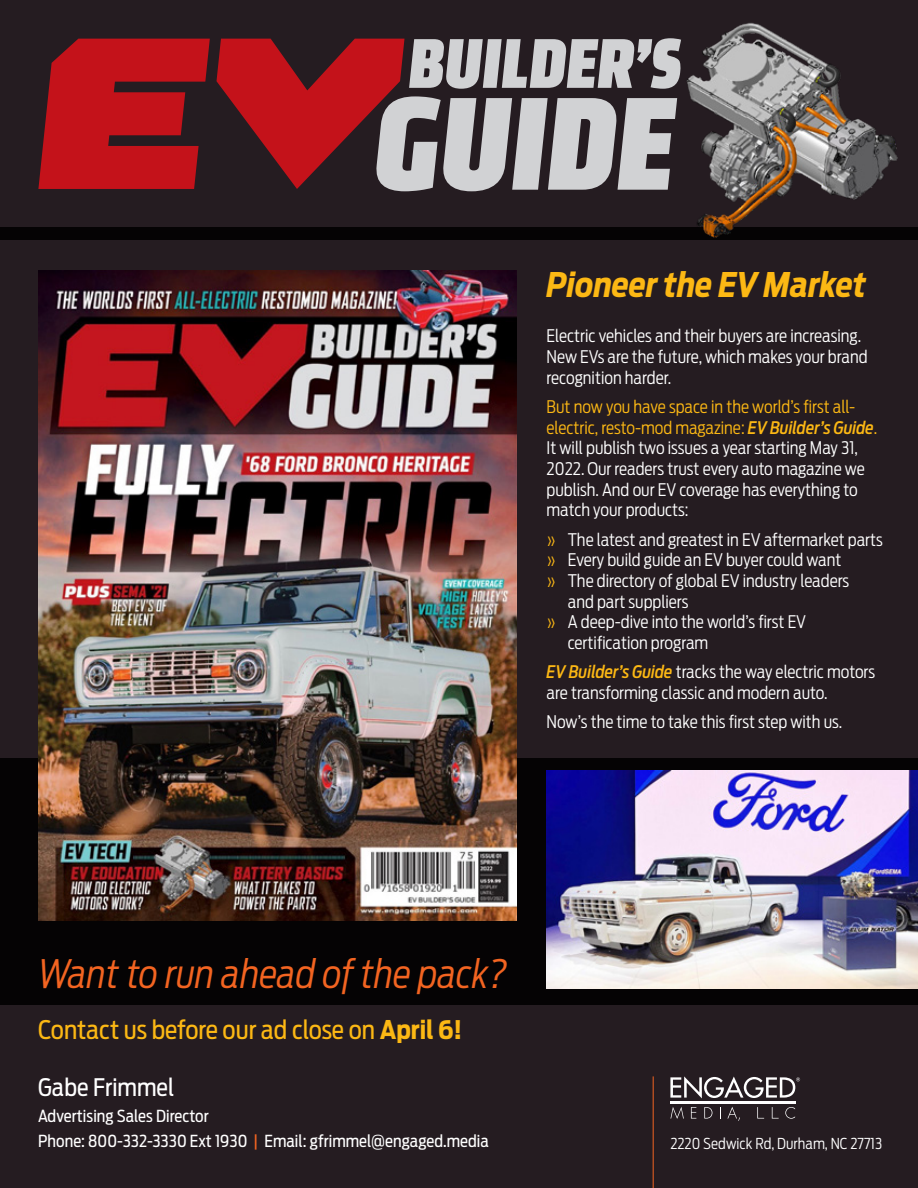
<style>
.page{position:relative;width:918px;height:1188px;background:#251c21}
.page>*{position:absolute;margin:0;border:0;box-sizing:border-box;transform-origin:0 0}
.t1{font:italic 300 39px "Antenna Cond";color:#f36421}
.t2{font:italic 700 33.75px "Antenna Cond";color:#fcb814}
.t3{font:25.5px "Antenna Cond";color:#fcb814}
.t4{font:24px "Antenna Cond";letter-spacing:.005em;color:#fff}
.t5{font:300 17.25px/20.7px "Antenna Cond";color:#fff}
.t6{font:16.5px "Antenna Cond";letter-spacing:.005em;color:#fff}
.t7{font:300 15px "Antenna Cond";letter-spacing:.005em;color:#fff}
.s1{color:#fcb814}
.s2{font-weight:500;font-style:italic;color:#fcb814}
.s3{font-weight:700}
.s4{color:#f36421}
</style>
<div class="page">
<div style="left:0;top:228px;width:918px;height:12px;background:#050304"></div>
<div style="left:0;top:758px;width:918px;height:247px;background:#050304"></div>
<img style="left:38px;top:270px;width:479px;height:650px">
<svg style="left:670px;top:1076px;width:130px;height:22px"></svg>
<hr style="left:670px;top:1101px;width:125px;height:2px;background:#fff">
<svg style="left:670px;top:1107px;width:14px;height:12px"></svg>
<svg style="left:691px;top:1107px;width:5px;height:12px"></svg>
<svg style="left:757px;top:1107px;width:7px;height:12px"></svg>
<svg style="left:772px;top:1107px;width:7px;height:12px"></svg>
<svg style="left:704px;top:1107px;width:8px;height:12px"></svg>
<svg style="left:720px;top:1107px;width:1px;height:12px"></svg>
<svg style="left:727px;top:1107px;width:13px;height:14px"></svg>
<svg style="left:785px;top:1107px;width:10px;height:12px"></svg>
<svg style="left:38px;top:39px;width:172px;height:150px"></svg>
<svg style="left:217px;top:38px;width:458px;height:153px"></svg>
<img style="left:675px;top:22px;width:229px;height:216px">
<img style="left:546px;top:771px;width:372px;height:218px">
<hr style="left:653px;top:1076px;width:1px;height:112px;background:#f36421">
<p class="t2" style="left:547px;top:265px;width:321px">Pioneer the EV Market</p>
<p class="t5" style="left:547px;top:326px;width:322px">Electric vehicles and their buyers are increasing.<br>New EVs are the future, which makes your brand recognition harder.</p>
<p class="t5" style="left:547px;top:396px;width:332px"><span class="s1">But now you have space in the world’s first all&shy;electric, resto-mod magazine:</span> <span class="s2">EV Builder’s Guide</span><span class="s1">.<br></span>It will publish two issues a year starting May 31, 2022. Our readers trust every auto magazine we publish. And our EV coverage has everything to match your products:</p>
<p class="t5" style="left:547px;top:529px;width:338px"><span class="s1">»</span> The latest and greatest in EV aftermarket parts</p>
<p class="t5" style="left:547px;top:550px;width:296px"><span class="s1">»</span> Every build guide an EV buyer could want</p>
<p class="t5" style="left:547px;top:570px;width:304px"><span class="s1">»</span> The directory of global EV industry leaders</p>
<p class="t5" style="left:568px;top:591px;width:122px">and part suppliers</p>
<p class="t5" style="left:547px;top:612px;width:261px"><span class="s1">»</span> A deep-dive into the world’s first EV</p>
<p class="t5" style="left:568px;top:633px;width:142px">certification program</p>
<p class="t5" style="left:547px;top:662px;width:330px"><span class="s2">EV Builder’s Guide</span> tracks the way electric motors are transforming classic and modern auto.</p>
<p class="t5" style="left:547px;top:712px;width:297px">Now’s the time to take this first step with us.</p>
<p class="t1" style="left:38px;top:951px;width:471px">Want to run ahead of the pack?</p>
<p class="t3" style="left:38px;top:1015px;width:426px">Contact us before our ad close on <span class="s3">April 6!</span></p>
<p class="t4" style="left:38px;top:1073px;width:138px">Gabe Frimmel</p>
<p class="t6" style="left:38px;top:1106px;width:172px">Advertising Sales Director</p>
<p class="t6" style="left:38px;top:1132px;width:452px">Phone: 800-332-3330 Ext 1930 <span class="s4">|</span> Email: gfrimmel@engaged.media</p>
<p class="t7" style="left:670px;top:1135px;width:213px">2220 Sedwick Rd, Durham, NC 27713</p>
</div>
